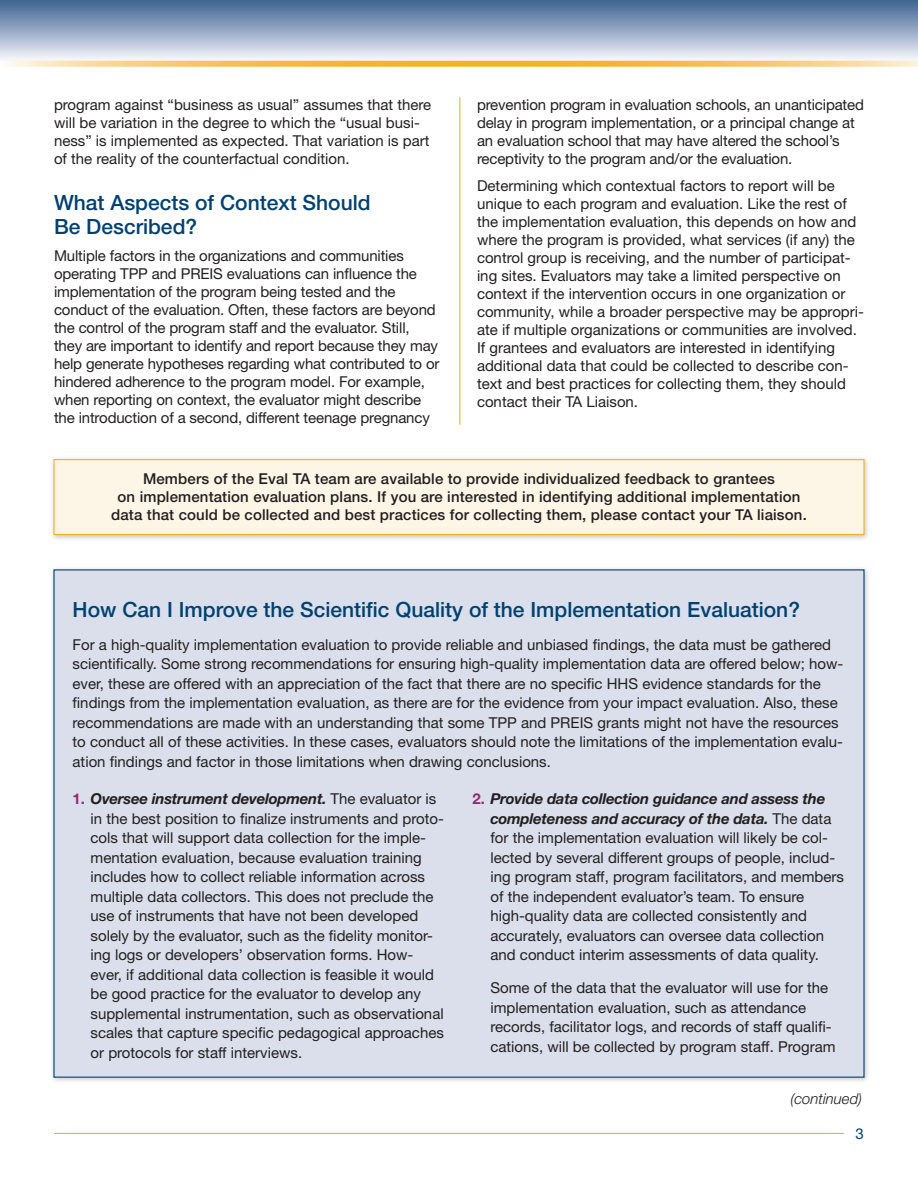
<style>
.page{position:relative;width:918px;height:1188px;background:#fff}
.page>*{position:absolute;margin:0;border:0;box-sizing:border-box;transform-origin:0 0}
.t1{font:500 21px/24px "Helvetica Neue LT Std";color:#004171}
.t2{font:15px/19.5px "Helvetica Neue LT Std";color:#231f20}
.t3{font:500 15px/18px "Helvetica Neue LT Std";letter-spacing:.01em;color:#231f20;text-align:center}
.t4{font:italic 300 15px "Helvetica Neue LT Std";color:#231f20}
.t5{font:15px "Helvetica Neue LT Std";color:#004171}
.s1{font-weight:700;color:#97286f}
.s2{font-weight:700;font-style:italic}
</style>
<div class="page">
<div style="left:0;top:0;width:918px;height:63px;background:linear-gradient(to bottom,#3d6294,#fcf9fa)"></div>
<svg style="left:0;top:61px;width:918px;height:6px;background:#f6c769"></svg>
<hr style="left:54px;top:1133px;width:790px;height:1px;background:#f3b226">
<hr style="left:459px;top:97px;width:1px;height:328px;background:#f3b226">
<div style="left:50px;top:456px;width:821px;height:85px;background:#231f20;opacity:.25"></div>
<div style="left:54px;top:460px;width:810px;height:74px;background:#fdf6e7"></div>
<div style="left:53px;top:459px;width:812px;height:76px;border:1px solid #f3b226"></div>
<div style="left:50px;top:566px;width:821px;height:518px;background:#231f20;opacity:.25"></div>
<div style="left:54px;top:570px;width:810px;height:507px;background:#dadfeb"></div>
<p class="t2" style="left:54px;top:95px;width:379px;line-height:18px">program against “business as usual” assumes that there will be variation in the degree to which the “usual busi&shy;ness” is implemented as expected. That variation is part of the reality of the counterfactual condition.</p>
<h1 class="t1" style="left:54px;top:190px;width:318px">What Aspects of Context Should<br>Be Described?</h1>
<p class="t2" style="left:54px;top:247px;width:387px;line-height:18px">Multiple factors in the organizations and communities operating TPP and PREIS evaluations can influence the implementation of the program being tested and the conduct of the evaluation. Often, these factors are beyond the control of the program staff and the evaluator. Still, they are important to identify and report because they may help generate hypotheses regarding what contributed to or hindered adherence to the program model. For example, when reporting on context, the evaluator might describe the introduction of a second, different teenage pregnancy</p>
<p class="t2" style="left:477px;top:95px;width:389px;line-height:18px">prevention program in evaluation schools, an unanticipated delay in program implementation, or a principal change at an evaluation school that may have altered the school’s receptivity to the program and/or the evaluation.</p>
<p class="t2" style="left:477px;top:176px;width:389px;line-height:18px">Determining which contextual factors to report will be unique to each program and evaluation. Like the rest of the implementation evaluation, this depends on how and where the program is provided, what services (if any) the control group is receiving, and the number of participat&shy;ing sites. Evaluators may take a limited perspective on context if the intervention occurs in one organization or community, while a broader perspective may be appropri&shy;ate if multiple organizations or communities are involved.<br>If grantees and evaluators are interested in identifying additional data that could be collected to describe con&shy;text and best practices for collecting them, they should contact their TA Liaison.</p>
<p class="t3" style="left:111px;top:470px;width:697px">Members of the Eval TA team are available to provide individualized feedback to grantees<br>on implementation evaluation plans. If you are interested in identifying additional implementation data that could be collected and best practices for collecting them, please contact your TA liaison.</p>
<h1 class="t1" style="left:73px;top:597px;width:729px">How Can I Improve the Scientific Quality of the Implementation Evaluation?</h1>
<p class="t2" style="left:73px;top:635px;width:772px">For a high-quality implementation evaluation to provide reliable and unbiased findings, the data must be gathered scientifically. Some strong recommendations for ensuring high-quality implementation data are offered below; how&shy;ever, these are offered with an appreciation of the fact that there are no specific HHS evidence standards for the findings from the implementation evaluation, as there are for the evidence from your impact evaluation. Also, these recommendations are made with an understanding that some TPP and PREIS grants might not have the resources to conduct all of these activities. In these cases, evaluators should note the limitations of the implementation evalu&shy;ation findings and factor in those limitations when drawing conclusions.</p>
<p class="t2" style="left:91px;top:789px;width:355px;text-indent:-18px"><span class="s1">1.</span> <span class="s2">Oversee instrument development.</span> The evaluator is in the best position to finalize instruments and proto&shy;cols that will support data collection for the imple&shy;mentation evaluation, because evaluation training includes how to collect reliable information across multiple data collectors. This does not preclude the use of instruments that have not been developed solely by the evaluator, such as the fidelity monitor&shy;ing logs or developers’ observation forms. How&shy;ever, if additional data collection is feasible it would be good practice for the evaluator to develop any supplemental instrumentation, such as observational scales that capture specific pedagogical approaches or protocols for staff interviews.</p>
<p class="t2" style="left:490px;top:789px;width:355px;text-indent:-18px"><span class="s1">2.</span> <span class="s2">Provide data collection guidance and assess the completeness and accuracy of the data.</span> The data for the implementation evaluation will likely be col&shy;lected by several different groups of people, includ&shy;ing program staff, program facilitators, and members of the independent evaluator’s team. To ensure high-quality data are collected consistently and accurately, evaluators can oversee data collection and conduct interim assessments of data quality.</p>
<p class="t2" style="left:490px;top:978px;width:347px">Some of the data that the evaluator will use for the implementation evaluation, such as attendance records, facilitator logs, and records of staff qualifi&shy;cations, will be collected by program staff. Program</p>
<p class="t4" style="left:790px;top:1090px;width:73px">(continued)</p>
<p class="t5" style="left:856px;top:1125px;width:10px">3</p>
</div>
